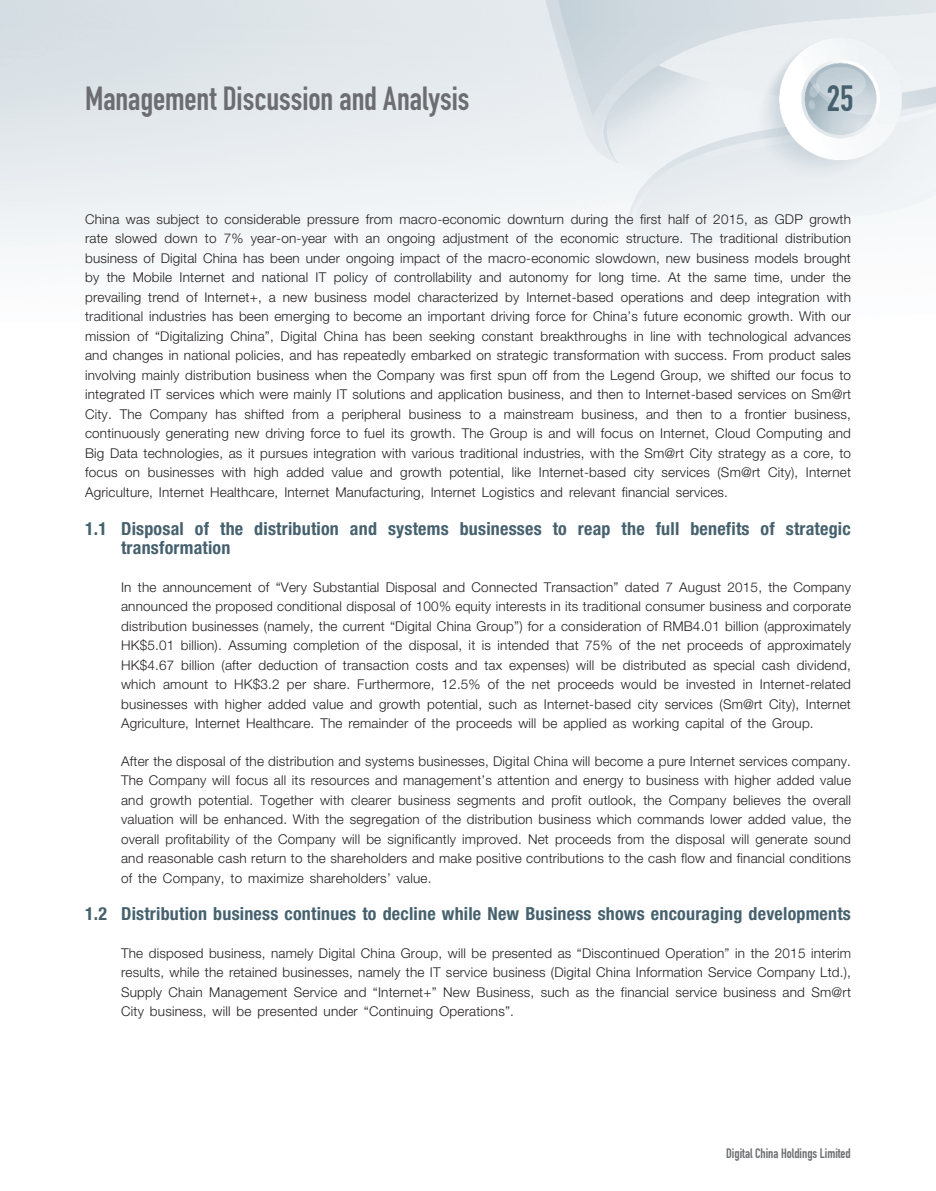
<style>
.page{position:relative;width:936px;height:1191px;background:#fff}
.page>*{position:absolute;margin:0;border:0;box-sizing:border-box;transform-origin:0 0}
.t1{font:36px "DIN Engschrift Std";color:#46616e}
.t2{font:33px "DIN Engschrift Std";letter-spacing:-.005em;color:#6c6d70}
._03_H1{font:700 condensed 18px/19.5px "Helvetica Neue LT Std";letter-spacing:.01em;color:#46616e}
._12___P2{font:300 13.5px/19.5px "Helvetica Neue LT Std";letter-spacing:.015em;color:#231f20;text-align:justify}
._11_P0{font:300 13.5px/19.5px "Helvetica Neue LT Std";letter-spacing:.015em;color:#231f20;text-align:justify}
.t3{font:13.5px "DIN Engschrift Std";color:#6c6d70}
</style>
<div class="page">
<h2 class="t2" style="left:85px;top:79px;width:386px">Management Discussion and Analysis</h2>
<p class="t1" style="left:826px;top:77px;width:28px">25</p>
<p class="_11_P0" style="left:85px;top:209px;width:767px">China was subject to considerable pressure from macro-economic downturn during the first half of 2015, as GDP growth rate slowed down to 7% year-on-year with an ongoing adjustment of the economic structure. The traditional distribution business of Digital China has been under ongoing impact of the macro-economic slowdown, new business models brought by the Mobile Internet and national IT policy of controllability and autonomy for long time. At the same time, under the prevailing trend of Internet+, a new business model characterized by Internet-based operations and deep integration with traditional industries has been emerging to become an important driving force for China’s future economic growth. With our mission of “Digitalizing China”, Digital China has been seeking constant breakthroughs in line with technological advances and changes in national policies, and has repeatedly embarked on strategic transformation with success. From product sales involving mainly distribution business when the Company was first spun off from the Legend Group, we shifted our focus to integrated IT services which were mainly IT solutions and application business, and then to Internet-based services on Sm@rt City. The Company has shifted from a peripheral business to a mainstream business, and then to a frontier business, continuously generating new driving force to fuel its growth. The Group is and will focus on Internet, Cloud Computing and Big Data technologies, as it pursues integration with various traditional industries, with the Sm@rt City strategy as a core, to focus on businesses with high added value and growth potential, like Internet-based city services (Sm@rt City), Internet Agriculture, Internet Healthcare, Internet Manufacturing, Internet Logistics and relevant financial services.</p>
<p class="_03_H1" style="left:121px;top:518px;width:731px;text-indent:-36px">1.1 Disposal of the distribution and systems businesses to reap the full benefits of strategic transformation</p>
<p class="_12___P2" style="left:121px;top:576px;width:731px">In the announcement of “Very Substantial Disposal and Connected Transaction” dated 7 August 2015, the Company announced the proposed conditional disposal of 100% equity interests in its traditional consumer business and corporate distribution businesses (namely, the current “Digital China Group”) for a consideration of RMB4.01 billion (approximately HK$5.01 billion). Assuming completion of the disposal, it is intended that 75% of the net proceeds of approximately HK$4.67 billion (after deduction of transaction costs and tax expenses) will be distributed as special cash dividend, which amount to HK$3.2 per share. Furthermore, 12.5% of the net proceeds would be invested in Internet-related businesses with higher added value and growth potential, such as Internet-based city services (Sm@rt City), Internet Agriculture, Internet Healthcare. The remainder of the proceeds will be applied as working capital of the Group.</p>
<p class="_12___P2" style="left:121px;top:750px;width:731px">After the disposal of the distribution and systems businesses, Digital China will become a pure Internet services company.<br>The Company will focus all its resources and management’s attention and energy to business with higher added value and growth potential. Together with clearer business segments and profit outlook, the Company believes the overall valuation will be enhanced. With the segregation of the distribution business which commands lower added value, the overall profitability of the Company will be significantly improved. Net proceeds from the disposal will generate sound and reasonable cash return to the shareholders and make positive contributions to the cash flow and financial conditions of the Company, to maximize shareholders’ value.</p>
<p class="_03_H1" style="left:85px;top:903px;width:767px">1.2 Distribution business continues to decline while New Business shows encouraging developments</p>
<p class="_12___P2" style="left:121px;top:942px;width:731px">The disposed business, namely Digital China Group, will be presented as “Discontinued Operation” in the 2015 interim results, while the retained businesses, namely the IT service business (Digital China Information Service Company Ltd.), Supply Chain Management Service and “Internet+” New Business, such as the financial service business and Sm@rt City business, will be presented under “Continuing Operations”.</p>
<p class="t3" style="left:726px;top:1145px;width:126px">Digital China Holdings Limited</p>
</div>
